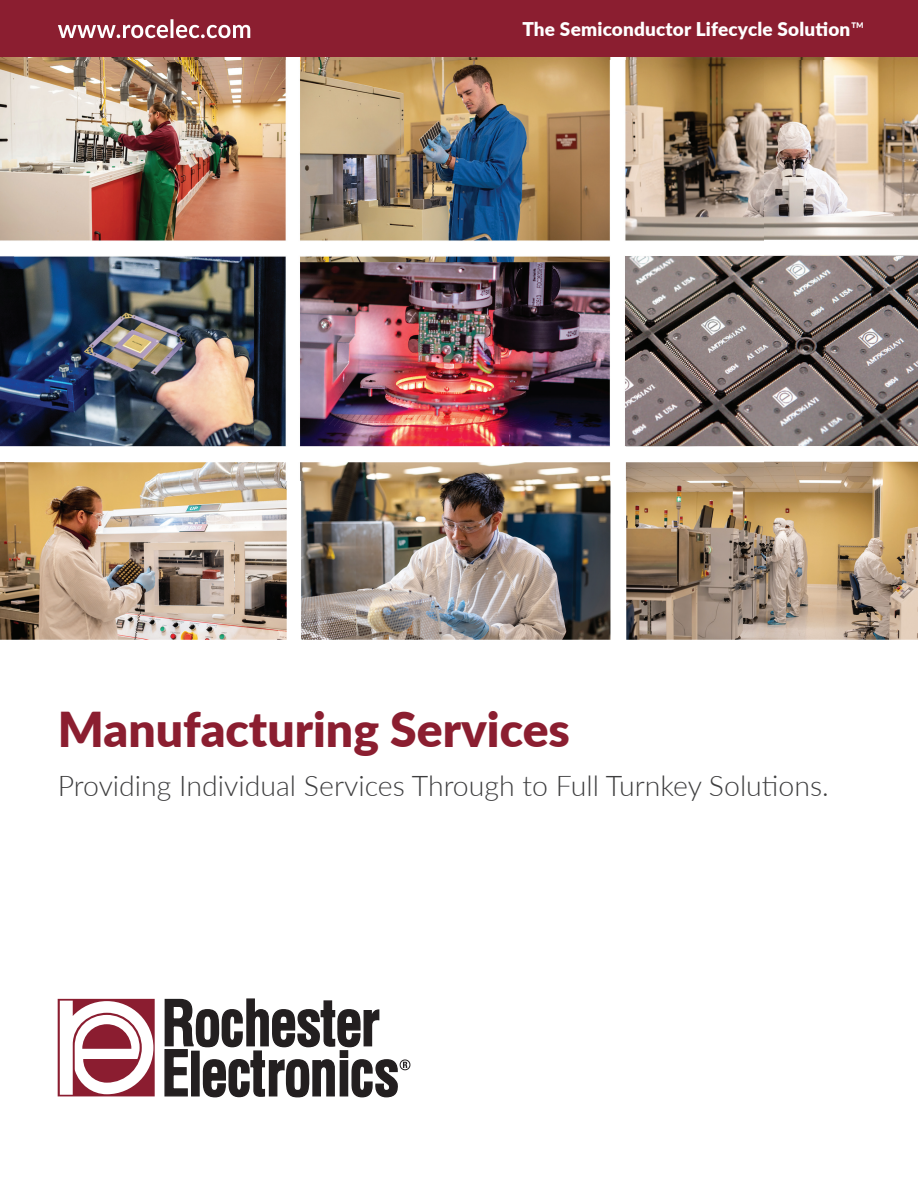
<style>
.page{position:relative;width:918px;height:1188px;background:#fff}
.page>*{position:absolute;margin:0;border:0;box-sizing:border-box;transform-origin:0 0}
.t1{font:900 48px "Lato";color:#8b1e30}
.t2{font:300 28.5px "Lato";color:#3e3e3f}
.t3{font:900 18.9px "Lato";letter-spacing:.01em;color:#fff}
.s1{font-weight:500}
</style>
<div class="page">
<div style="left:0;top:0;width:918px;height:59px;background:#8b1e30"></div>
<svg style="left:58px;top:19px;width:192px;height:19px"></svg>
<svg style="left:58px;top:999px;width:97px;height:97px"></svg>
<svg style="left:164px;top:998px;width:246px;height:100px"></svg>
<img style="left:0;top:58px;width:918px;height:581px">
<img style="left:626px;top:256px;width:292px;height:190px">
<p class="t3" style="left:522px;top:15px;width:343px">The Semiconductor Lifecycle Solution<span class="s1">™</span></p>
<h1 class="t1" style="left:58px;top:693px;width:514px">Manufacturing Services</h1>
<p class="t2" style="left:58px;top:766px;width:773px">Providing Individual Services Through to Full Turnkey Solutions.</p>
</div>
